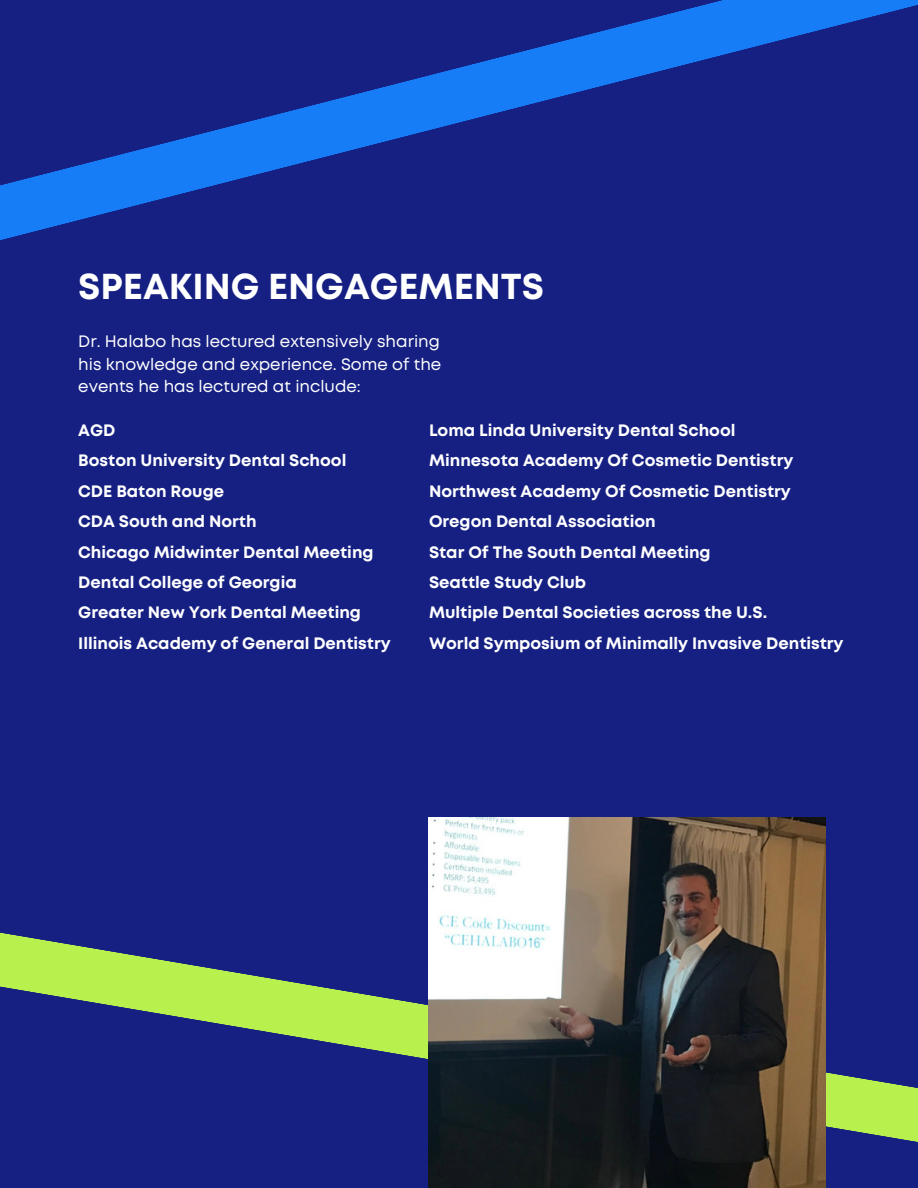
<style>
.page{position:relative;width:918px;height:1188px;background:#152082}
.page>*{position:absolute;margin:0;border:0;box-sizing:border-box;transform-origin:0 0}
.t1{font:700 36px "Mont";color:#fff}
.t2{font:700 16.5px "Mont";color:#fff}
.t3{font:16.5px/22.5px "Mont";color:#fff;text-align:justify}
</style>
<div class="page">
<svg style="left:0;top:920px;width:918px;height:236px"></svg>
<svg style="left:0;top:0;width:918px;height:240px"></svg>
<img style="left:429px;top:817px;width:397px;height:371px">
<p class="t1" style="left:78px;top:273px;width:468px">SPEAKING ENGAGEMENTS</p>
<p class="t3" style="left:78px;top:331px;width:365px">Dr. Halabo has lectured extensively sharing his knowledge and experience. Some of the events he has lectured at include:</p>
<p class="t2" style="left:78px;top:424px;width:39px">AGD</p>
<p class="t2" style="left:78px;top:454px;width:270px">Boston University Dental School</p>
<p class="t2" style="left:78px;top:485px;width:147px">CDE Baton Rouge</p>
<p class="t2" style="left:78px;top:515px;width:180px">CDA South and North</p>
<p class="t2" style="left:78px;top:546px;width:297px">Chicago Midwinter Dental Meeting</p>
<p class="t2" style="left:78px;top:576px;width:220px">Dental College of Georgia</p>
<p class="t2" style="left:78px;top:606px;width:284px">Greater New York Dental Meeting</p>
<p class="t2" style="left:78px;top:637px;width:314px">Illinois Academy of General Dentistry</p>
<p class="t2" style="left:429px;top:424px;width:308px">Loma Linda University Dental School</p>
<p class="t2" style="left:429px;top:454px;width:366px">Minnesota Academy Of Cosmetic Dentistry</p>
<p class="t2" style="left:429px;top:485px;width:363px">Northwest Academy Of Cosmetic Dentistry</p>
<p class="t2" style="left:429px;top:515px;width:228px">Oregon Dental Association</p>
<p class="t2" style="left:429px;top:546px;width:283px">Star Of The South Dental Meeting</p>
<p class="t2" style="left:429px;top:576px;width:159px">Seattle Study Club</p>
<p class="t2" style="left:429px;top:606px;width:340px">Multiple Dental Societies across the U.S.</p>
<p class="t2" style="left:429px;top:637px;width:416px">World Symposium of Minimally Invasive Dentistry</p>
</div>
